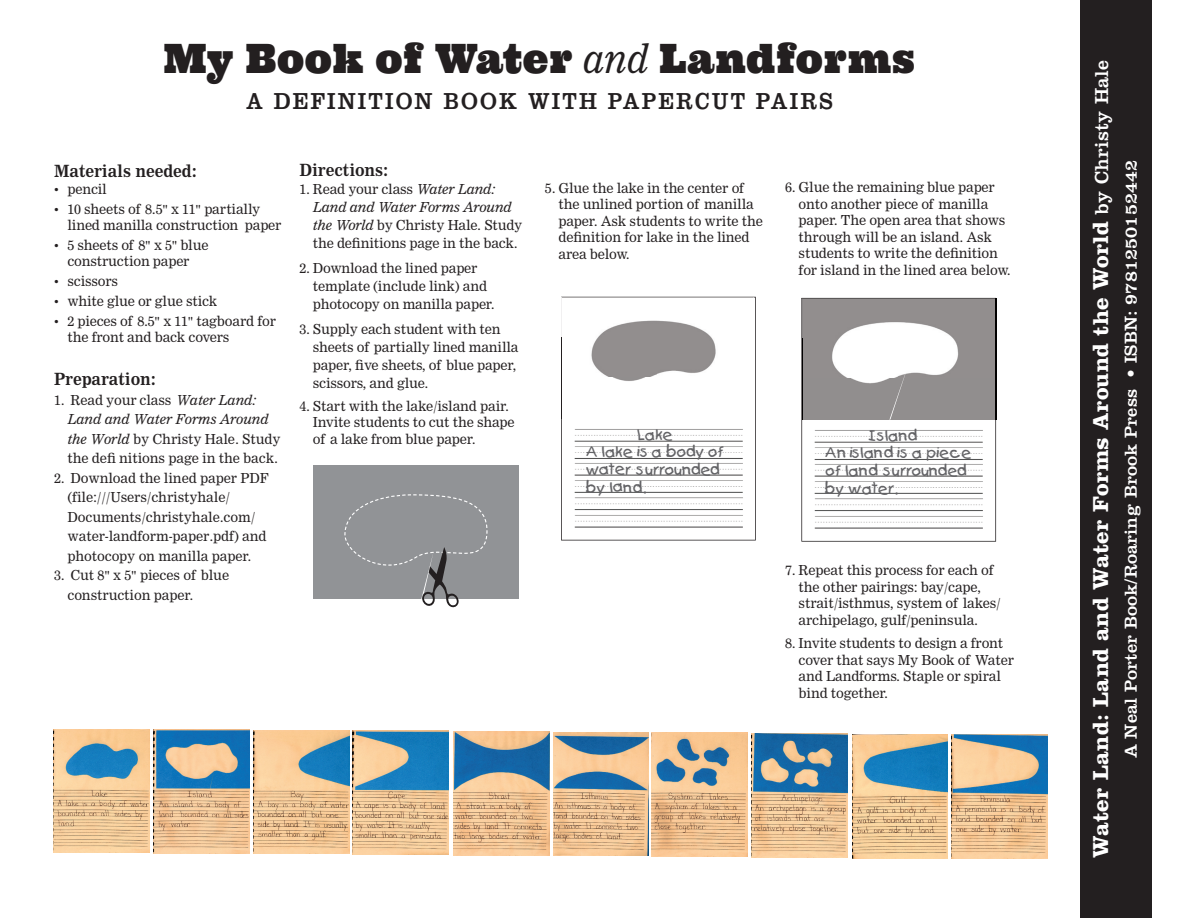
<style>
.page{position:relative;width:1188px;height:918px;background:#fff}
.page>*{position:absolute;margin:0;border:0;box-sizing:border-box;transform-origin:0 0}
.t1{font:40.5px "Ultra";letter-spacing:.02em;color:#231f20;scale:.9 1}
.t2{font:24px "Clarendon";letter-spacing:.1em;color:#231f20;scale:.9 1}
.t3{font:700 22.5px "Clarendon";letter-spacing:.015em;color:#fff}
.t4{font:18px "Clarendon";letter-spacing:.01em;color:#fff}
.t5{font:700 16.5px "Clarion";color:#231f20}
.t6{font:15px/17.5px "Kids Plain";color:#636366}
.t7{font:13.5px/16.5px "Clarion";letter-spacing:-.005em;color:#231f20}
.s1{font-family:"Clarion";font-style:italic;font-size:39px}
.s2{font-style:italic}
.s3{font-weight:400;font-size:19.5px}
</style>
<div class="page">
<div style="left:1080px;top:0;width:71px;height:918px;background:#231f20"></div>
<img style="left:253px;top:730px;width:96px;height:124px">
<img style="left:54px;top:729px;width:96px;height:124px">
<img style="left:652px;top:733px;width:96px;height:124px">
<img style="left:454px;top:732px;width:95px;height:123px">
<img style="left:852px;top:734px;width:96px;height:124px">
<img style="left:353px;top:731px;width:96px;height:123px">
<img style="left:154px;top:730px;width:95px;height:123px">
<img style="left:751px;top:733px;width:96px;height:124px">
<img style="left:553px;top:732px;width:96px;height:124px">
<img style="left:952px;top:735px;width:95px;height:124px">
<div style="left:314px;top:466px;width:205px;height:133px;background:#919396"></div>
<svg style="left:801px;top:298px;width:195px;height:244px"></svg>
<svg style="left:561px;top:297px;width:195px;height:244px"></svg>
<img style="left:563px;top:338px;width:191px;height:80px">
<img style="left:562px;top:297px;width:192px;height:41px">
<img style="left:562px;top:337px;width:1px;height:81px">
<img style="left:803px;top:298px;width:194px;height:121px">
<img style="left:802px;top:298px;width:194px;height:41px">
<img style="left:802px;top:338px;width:1px;height:81px">
<img style="left:995px;top:338px;width:1px;height:81px">
<svg style="left:889px;top:361px;width:21px;height:59px"></svg>
<svg style="left:344px;top:494px;width:144px;height:105px"></svg>
<h1 class="t1" style="left:164px;top:32px;width:837px">My Book of Water <span class="s1">and</span> Landforms</h1>
<h2 class="t2" style="left:246px;top:87px;width:653px">A DEFINITION BOOK WITH PAPERCUT PAIRS</h2>
<p class="t5" style="left:54px;top:162px;width:144px">Materials needed:</p>
<p class="t7" style="left:54px;top:181px;width:54px">• pencil</p>
<p class="t7" style="left:68px;top:200px;width:215px;text-indent:-14px">• 10 sheets of 8.5" x 11" partially lined manilla construction paper</p>
<p class="t7" style="left:54px;top:237px;width:156px;text-align:center">• 5 sheets of 8" x 5" blue construction paper</p>
<p class="t7" style="left:54px;top:273px;width:65px">• scissors</p>
<p class="t7" style="left:54px;top:292px;width:165px">• white glue or glue stick</p>
<p class="t7" style="left:68px;top:312px;width:210px;text-indent:-14px">• 2 pieces of 8.5" x 11" tagboard for the front and back covers</p>
<p class="t5" style="left:54px;top:369px;width:103px">Preparation:</p>
<p class="t7" style="left:68px;top:390px;width:215px;line-height:19.5px;text-indent:-14px">1. Read your class <span class="s2">Water Land:<br>Land and Water Forms Around the World</span> by Christy Hale. Study the defi nitions page in the back.</p>
<p class="t7" style="left:68px;top:468px;width:203px;line-height:19.5px;text-indent:-13px">2. Download the lined paper PDF (file:///Users/christyhale/<br>Documents/christyhale.com/ water-landform-paper.pdf) and photocopy on manilla paper.</p>
<p class="t7" style="left:67px;top:565px;width:163px;line-height:19.5px;text-indent:-13px">3. Cut 8" x 5" pieces of blue construction paper.</p>
<p class="t5" style="left:299px;top:161px;width:90px">Directions:</p>
<p class="t7" style="left:313px;top:180px;width:211px;line-height:18px;text-indent:-14px">1. Read your class <span class="s2">Water Land:<br>Land and Water Forms Around the World</span> by Christy Hale. Study the definitions page in the back.</p>
<p class="t7" style="left:313px;top:259px;width:183px;line-height:18px;text-indent:-14px">2. Download the lined paper template (include link) and photocopy on manilla paper.</p>
<p class="t7" style="left:313px;top:320px;width:207px;line-height:18px;text-indent:-14px">3. Supply each student with ten sheets of partially lined manilla paper, five sheets, of blue paper, scissors, and glue.</p>
<p class="t7" style="left:313px;top:398px;width:203px;text-indent:-14px">4. Start with the lake/island pair.<br>Invite students to cut the shape of a lake from blue paper.</p>
<p class="t7" style="left:558px;top:179px;width:206px;text-indent:-14px">5. Glue the lake in the center of the unlined portion of manilla paper. Ask students to write the definition for lake in the lined area below.</p>
<p class="t7" style="left:799px;top:179px;width:213px;text-indent:-14px">6. Glue the remaining blue paper onto another piece of manilla paper. The open area that shows through will be an island. Ask students to write the definition for island in the lined area below.</p>
<p class="t6" style="left:586px;top:426px;width:140px;text-indent:51px">Lake<br>A lake is a body of water surrounded by land.</p>
<p class="t6" style="left:825px;top:427px;width:148px;text-indent:45px">Island<br>An island is a piece of land surrounded by water.</p>
<p class="t7" style="left:799px;top:562px;width:204px;text-indent:-14px">7. Repeat this process for each of the other pairings: bay/cape, strait/isthmus, system of lakes/ archipelago, gulf/peninsula.</p>
<p class="t7" style="left:799px;top:635px;width:217px;text-indent:-14px">8. Invite students to design a front cover that says My Book of Water and Landforms. Staple or spiral bind together.</p>
<h3 class="t3" style="left:1087px;top:858px;width:799px;rotate:-90deg">Water Land: Land and Water Forms Around the World <span class="s3">by Christy Hale</span></h3>
<h3 class="t4" style="left:1120px;top:758px;width:600px;rotate:-90deg">A Neal Porter Book/Roaring Brook Press • ISBN: 9781250152442</h3>
</div>
